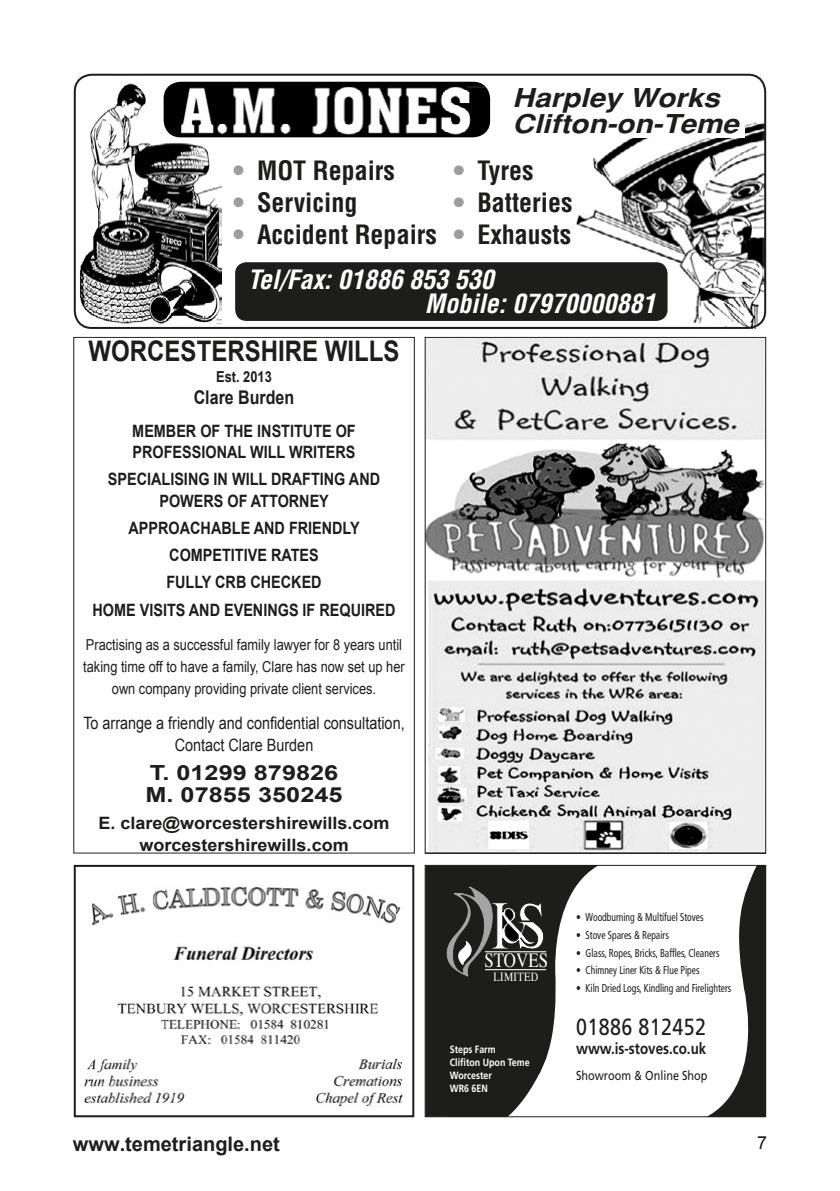
<style>
.page{position:relative;width:840px;height:1191px;background:#fff}
.page>*{position:absolute;margin:0;border:0;box-sizing:border-box;transform-origin:0 0}
.t1{font:700 28.4px "Arial";color:#1d1d1b;scale:.85 1}
.t2{font:700 condensed 26px "Helvetica";color:#1d1d1b}
.t3{font:italic 700 condensed 26px/24px "Helvetica";color:#fff}
.t4{font:italic 700 condensed 26px/26px "Helvetica";color:#1d1d1b;scale:1.39 1}
.t5{font:23.4px "Frutiger";letter-spacing:.02em;color:#1d1d1b;scale:.84 1}
.t6{font:700 20.8px/21.8px "Arial";color:#1d1d1b;scale:1.22 1}
.t7{font:700 20px "Arial";color:#1d1d1b}
.t8{font:20px "Times";color:#fff;scale:.84 1}
.t9{font:700 18.8px "Arial";color:#1d1d1b;scale:.85 1}
.t10{font:18px "Arial";color:#1d1d1b}
.t11{font:700 17px/27px "Arial";color:#1d1d1b;text-align:center;scale:.85 1}
.t12{font:17px/21.8px "Arial";color:#1d1d1b;text-align:center;scale:.85 1}
.t13{font:700 17px/21.8px "Arial";color:#1d1d1b;text-align:center;scale:1.06 1}
.t14{font:700 15.8px "Frutiger";color:#1d1d1b;scale:.84 1}
.t15{font:15.2px/21.8px "Arial";color:#1d1d1b;text-align:center;scale:.85 1}
.t16{font:700 15.2px "Arial";color:#1d1d1b;scale:.85 1}
.t17{font:13px "Frutiger";color:#1d1d1b;scale:.84 1}
.t18{font:12.4px "Times";letter-spacing:.03em;color:#fff;scale:.84 1}
.t19{font:condensed 11.4px "Frutiger";color:#1d1d1b;scale:.84 1}
.t20{font:700 10.6px/13px "Frutiger";color:#fff;scale:.84 1}
.s1{color:#9d9d9c}
</style>
<div class="page">
<img style="left:576px;top:122px;width:187px;height:207px">
<img style="left:74px;top:74px;width:148px;height:249px">
<img style="left:163px;top:82px;width:327px;height:55px">
<div style="left:235px;top:262px;width:432px;height:59px;background:#1d1d1b;border-radius:11px"></div>
<div style="left:509px;top:81px;width:234px;height:57px;background:#fff"></div>
<div style="left:74px;top:74px;width:691px;height:255px;border:2px solid #1d1d1b;border-radius:17px"></div>
<div style="left:74px;top:865px;width:340px;height:252px;border:2px solid #1d1d1b"></div>
<img style="left:92px;top:886px;width:308px;height:75px">
<img style="left:84px;top:1058px;width:101px;height:46px">
<img style="left:316px;top:1058px;width:87px;height:49px">
<img style="left:117px;top:986px;width:262px;height:59px">
<img style="left:426px;top:339px;width:337px;height:512px">
<svg style="left:546px;top:867px;width:50px;height:192px"></svg>
<svg style="left:426px;top:867px;width:120px;height:248px;background:#30302e"></svg>
<svg style="left:710px;top:865px;width:57px;height:251px"></svg>
<div style="left:424px;top:865px;width:341px;height:252px;border:1px solid #1d1d1b"></div>
<h2 class="t4" style="left:512px;top:84px;width:164px">Harpley Works<br>Clifton-on-Teme</h2>
<h2 class="t2" style="left:233px;top:154px;width:163px"><span class="s1">•</span> MOT Repairs</h2>
<h2 class="t2" style="left:453px;top:154px;width:82px"><span class="s1">•</span> Tyres</h2>
<h2 class="t2" style="left:233px;top:186px;width:126px"><span class="s1">•</span> Servicing</h2>
<h2 class="t2" style="left:453px;top:186px;width:121px"><span class="s1">•</span> Batteries</h2>
<h2 class="t2" style="left:233px;top:218px;width:339px"><span class="s1">•</span> Accident Repairs <span class="s1">•</span> Exhausts</h2>
<h2 class="t3" style="left:424px;top:267px;width:232px;text-indent:-177px">Tel/Fax: 01886 853 530<br>Mobile: 07970000881</h2>
<h1 class="t1" style="left:88px;top:332px;width:367px">WORCESTERSHIRE WILLS</h1>
<p class="t16" style="left:216px;top:367px;width:67px">Est. 2013</p>
<p class="t9" style="left:194px;top:385px;width:120px">Clare Burden</p>
<p class="t11" style="left:132px;top:420px;width:264px;line-height:21.8px;text-align:left">MEMBER OF THE INSTITUTE OF<br>PROFESSIONAL WILL WRITERS</p>
<p class="t11" style="left:108px;top:469px;width:322px;line-height:21.8px">SPECIALISING IN WILL DRAFTING AND<br>POWERS OF ATTORNEY</p>
<p class="t11" style="left:92px;top:515px;width:358px">APPROACHABLE AND FRIENDLY<br>COMPETITIVE RATES<br>FULLY CRB CHECKED<br>HOME VISITS AND EVENINGS IF REQUIRED</p>
<p class="t15" style="left:83px;top:634px;width:379px">Practising as a successful family lawyer for 8 years until taking time off to have a family, Clare has now set up her own company providing private client services.</p>
<p class="t12" style="left:83px;top:712px;width:379px">To arrange a friendly and confidential consultation,<br>Contact Clare Burden</p>
<p class="t6" style="left:145px;top:762px;width:163px">T. 01299 879826<br>M. 07855 350245</p>
<p class="t13" style="left:98px;top:812px;width:276px">E. clare@worcestershirewills.com worcestershirewills.com</p>
<p class="t8" style="left:484px;top:942px;width:77px">STOVES</p>
<p class="t18" style="left:493px;top:965px;width:55px">LIMITED</p>
<p class="t19" style="left:575px;top:910px;width:153px">• Woodburning &amp; Multifuel Stoves</p>
<p class="t19" style="left:575px;top:928px;width:112px">• Stove Spares &amp; Repairs</p>
<p class="t19" style="left:575px;top:946px;width:172px">• Glass, Ropes, Bricks, Baffles, Cleaners</p>
<p class="t19" style="left:575px;top:963px;width:148px">• Chimney Liner Kits &amp; Flue Pipes</p>
<p class="t19" style="left:575px;top:981px;width:186px">• Kiln Dried Logs, Kindling and Firelighters</p>
<h3 class="t5" style="left:575px;top:1012px;width:156px">01886 812452</h3>
<p class="t20" style="left:449px;top:1042px;width:56px">Steps Farm</p>
<p class="t14" style="left:575px;top:1039px;width:156px">www.is-stoves.co.uk</p>
<p class="t20" style="left:449px;top:1055px;width:96px">Clifiton Upon Teme<br>Worcester<br>WR6 6EN</p>
<p class="t17" style="left:575px;top:1067px;width:158px">Showroom &amp; Online Shop</p>
<p class="t7" style="left:73px;top:1130px;width:208px">www.temetriangle.net</p>
<p class="t10" style="left:756px;top:1131px;width:12px">7</p>
</div>
